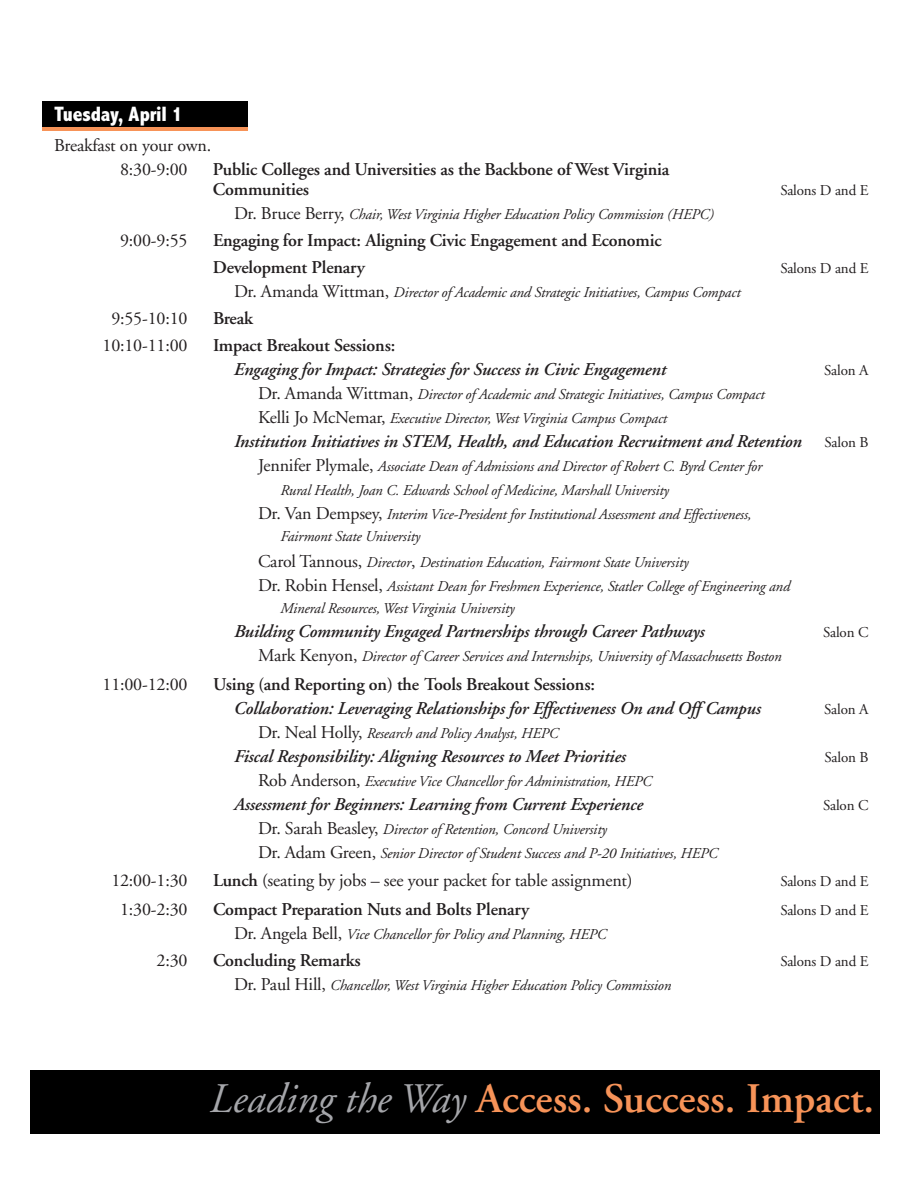
<style>
.page{position:relative;width:918px;height:1188px;background:#fff}
.page>*{position:absolute;margin:0;border:0;box-sizing:border-box;transform-origin:0 0}
.t1{font:600 42px "Adobe Garamond";color:#f79358}
.t2{font:800 condensed 21px "Abadi";letter-spacing:-.01em;color:#fff}
.t3{font:italic 600 18px/24px "Adobe Garamond";letter-spacing:-.01em;color:#231f20}
.t4{font:600 18px "Adobe Garamond";letter-spacing:-.01em;color:#231f20}
.t5{font:18px "Adobe Garamond";letter-spacing:-.01em;color:#231f20}
.t6{font:italic 15px/25.5px "Adobe Garamond";letter-spacing:-.01em;color:#231f20}
.t7{font:15px "Adobe Garamond";letter-spacing:-.01em;color:#231f20}
.s1{font-style:normal;font-size:18px}
.s2{font-weight:400;font-style:normal;font-size:15px}
.s3{font-style:normal}
.s4{font-weight:600}
.s5{font-weight:400;font-style:italic;color:#a5a6aa}
</style>
<div class="page">
<div style="left:31px;top:1070px;width:849px;height:64px;background:#000"></div>
<div style="left:42px;top:101px;width:205px;height:27px;background:#000"></div>
<hr style="left:42px;top:128px;width:205px;height:3px;background:#f79358">
<p class="t2" style="left:54px;top:102px;width:130px">Tuesday, pril 1</p>
<p class="t5" style="left:54px;top:138px;width:159px">Breakfast on your own.</p>
<p class="t5" style="left:120px;top:162px;width:69px">8:30-9:00</p>
<p class="t4" style="left:213px;top:162px;width:458px">Public Colleges and Universities as the ackbone of West Virginia</p>
<p class="t4" style="left:213px;top:182px;width:98px">Communities</p>
<p class="t7" style="left:780px;top:184px;width:90px">Salons D and E</p>
<p class="t6" style="left:234px;top:202px;width:481px"><span class="s1">Dr. Bruce Berry,</span> Chair, West Virginia Higher Education Policy Commission (HEPC)</p>
<p class="t5" style="left:120px;top:233px;width:69px">9:00-9:55</p>
<p class="t4" style="left:213px;top:233px;width:450px">Engaging for Impact: Aligning Civic Engagement and Economic</p>
<p class="t4" style="left:213px;top:260px;width:153px">Development Plenary</p>
<p class="t7" style="left:780px;top:262px;width:90px">Salons D and E</p>
<p class="t6" style="left:234px;top:280px;width:508px"><span class="s1">Dr. Amanda Wittman,</span> Director of Academic and Strategic Initiatives, Campus Compact</p>
<p class="t5" style="left:111px;top:311px;width:78px">9:55- 0: 0</p>
<p class="t4" style="left:224px;top:311px;width:30px">reak</p>
<p class="t5" style="left:111px;top:338px;width:78px">0: 0- :00</p>
<p class="t4" style="left:213px;top:338px;width:184px">Impact reakout Sessions:</p>
<p class="t3" style="left:234px;top:358px;width:434px">Engaging for Impact: Strategies for Success in Civic Engagement</p>
<p class="t7" style="left:824px;top:364px;width:46px">Salon A</p>
<p class="t6" style="left:258px;top:382px;width:508px"><span class="s1">Dr. Amanda Wittman,</span> Director of Academic and Strategic Initiatives, Campus Compact</p>
<p class="t6" style="left:258px;top:406px;width:411px"><span class="s1">Kelli Jo McNemar,</span> Executive Director, West Virginia Campus Compact</p>
<p class="t3" style="left:234px;top:430px;width:636px">Institution Initiatives in STEM, Health, and Education Recruitment and Retention <span class="s2">Salon B</span></p>
<p class="t6" style="left:258px;top:454px;width:506px"><span class="s1">Jennifer Plymale,</span> Associate Dean of Admissions and Director of Robert C. Byrd Center for</p>
<p class="t6" style="left:280px;top:478px;width:390px">Rural Health, Joan C. Edwards School of Medicine, Marshall University</p>
<p class="t6" style="left:258px;top:502px;width:495px"><span class="s1">Dr. Van Dempsey,</span> Interim Vice-President for Institutional Assessment and Effectiveness,</p>
<p class="t6" style="left:258px;top:525px;width:432px;text-indent:23px">Fairmont State University<br><span class="s1">Carol Tannous,</span> Director<span class="s1">,</span> Destination Education, Fairmont State University</p>
<p class="t6" style="left:258px;top:574px;width:534px"><span class="s1">Dr. Robin Hensel,</span> Assistant Dean for Freshmen Experience, Statler College of Engineering and</p>
<p class="t6" style="left:280px;top:597px;width:236px">Mineral Resources, West Virginia University</p>
<p class="t3" style="left:245px;top:621px;width:462px">uilding Community Engaged Partnerships through Career Pathways</p>
<p class="t7" style="left:823px;top:626px;width:47px">Salon C</p>
<p class="t6" style="left:258px;top:645px;width:525px"><span class="s1">Mark Kenyon,</span> Director of Career Services and Internships, University of Massachusetts Boston</p>
<p class="t5" style="left:120px;top:677px;width:69px">:00- 2:00</p>
<p class="t3" style="left:234px;top:673px;width:529px;text-indent:-21px"><span class="s3">Using (and Reporting on) the Tools reakout Sessions:<br></span>Collaboration: Leveraging Relationships for Effectiveness On and Off Campus</p>
<p class="t7" style="left:824px;top:703px;width:46px">Salon A</p>
<p class="t6" style="left:258px;top:721px;width:302px"><span class="s1">Dr. Neal Holly,</span> Research and Policy Analyst, HEPC</p>
<p class="t3" style="left:234px;top:745px;width:394px">Fiscal Responsibility: Aligning Resources to Meet Priorities</p>
<p class="t7" style="left:825px;top:751px;width:45px">Salon B</p>
<p class="t6" style="left:258px;top:769px;width:396px"><span class="s1">Rob Anderson,</span> Executive Vice Chancellor for Administration, HEPC</p>
<p class="t3" style="left:234px;top:793px;width:410px">Assessment for eginners: Learning from Current Experience</p>
<p class="t7" style="left:823px;top:799px;width:47px">Salon C</p>
<p class="t6" style="left:258px;top:818px;width:461px;line-height:24px"><span class="s1">Dr. Sarah Beasley,</span> Director of Retention, Concord University<br><span class="s1">Dr. Adam Green,</span> Senior Director of Student Success and P- 0 Initiatives, HEPC</p>
<p class="t5" style="left:120px;top:873px;width:69px">2:00- :30</p>
<p class="t5" style="left:213px;top:873px;width:421px"><span class="s4">Lunch</span> (seating by jobs – see your packet for table assignment)</p>
<p class="t7" style="left:780px;top:875px;width:90px">Salons D and E</p>
<p class="t5" style="left:129px;top:902px;width:60px">:30-2:30</p>
<p class="t4" style="left:213px;top:902px;width:318px">Compact Preparation Nuts and olts Plenary</p>
<p class="t7" style="left:780px;top:904px;width:90px">Salons D and E</p>
<p class="t6" style="left:234px;top:922px;width:374px"><span class="s1">Dr. Angela Bell,</span> Vice Chancellor for Policy and Planning, HEPC</p>
<p class="t5" style="left:157px;top:953px;width:32px">2:30</p>
<p class="t4" style="left:213px;top:953px;width:149px">Concluding Remarks</p>
<p class="t7" style="left:780px;top:955px;width:90px">Salons D and E</p>
<p class="t6" style="left:234px;top:973px;width:439px"><span class="s1">Dr. Paul Hill,</span> Chancellor, West Virginia Higher Education Policy Commission</p>
<p class="t1" style="left:210px;top:1082px;width:666px"><span class="s5">Leading the Way</span> Access. Success. Impact.</p>
</div>
